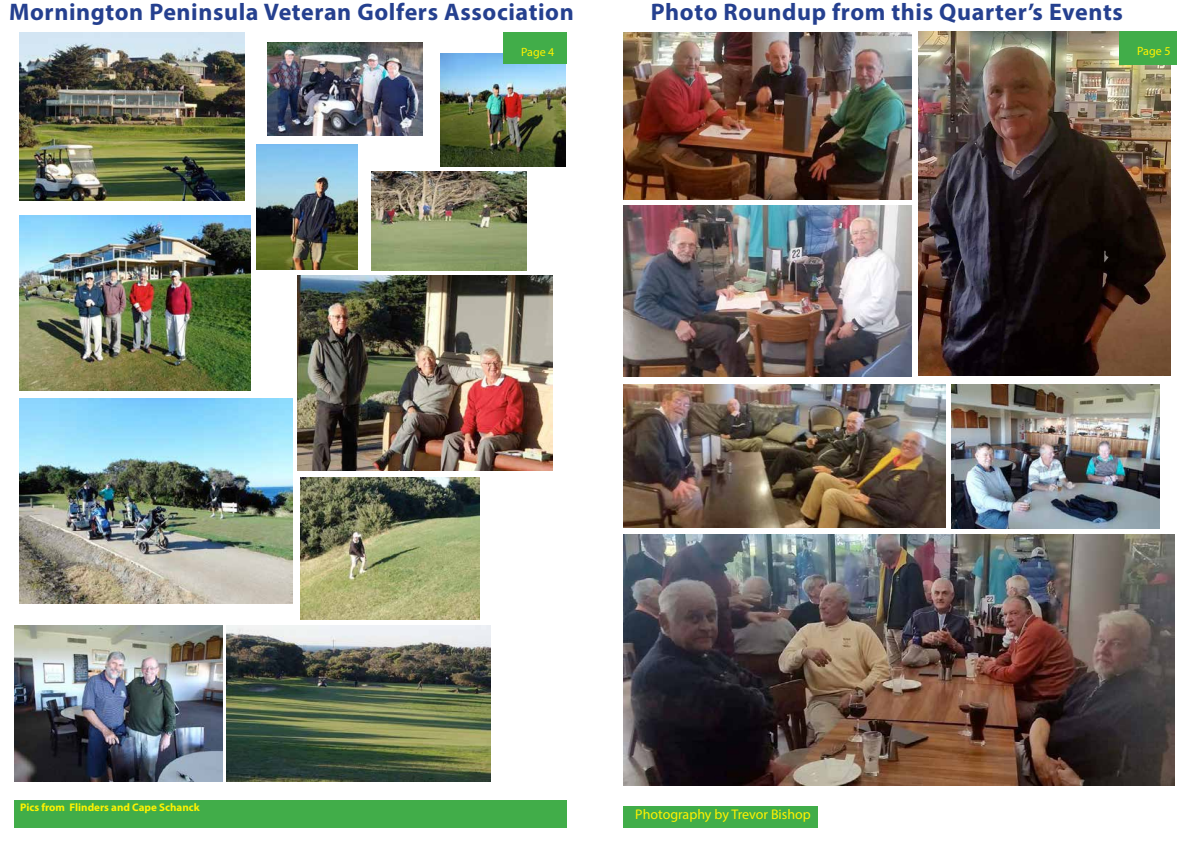
<style>
.page{position:relative;width:1191px;height:842px;background:#fff}
.page>*{position:absolute;margin:0;border:0;box-sizing:border-box;transform-origin:0 0}
.t1{font:700 24px "Myriad Pro";letter-spacing:.025em;color:#25408f}
.t2{font:14px "Myriad Pro";color:#fff200}
.t3{font:12px "Myriad";color:#fff200}
.t4{font:700 11px "Myriad Pro";color:#fff200}
</style>
<div class="page">
<img style="left:257px;top:144px;width:100px;height:126px">
<img style="left:20px;top:32px;width:224px;height:169px">
<img style="left:300px;top:477px;width:180px;height:142px">
<img style="left:441px;top:54px;width:125px;height:113px">
<img style="left:268px;top:42px;width:154px;height:94px">
<img style="left:19px;top:216px;width:231px;height:174px">
<img style="left:19px;top:399px;width:273px;height:204px">
<img style="left:372px;top:171px;width:154px;height:100px">
<img style="left:298px;top:275px;width:254px;height:196px">
<img style="left:14px;top:626px;width:208px;height:155px">
<img style="left:227px;top:626px;width:263px;height:156px">
<img style="left:951px;top:384px;width:208px;height:144px">
<img style="left:624px;top:32px;width:287px;height:168px">
<img style="left:624px;top:205px;width:287px;height:171px">
<img style="left:918px;top:31px;width:252px;height:344px">
<div style="left:1119px;top:31px;width:57px;height:34px;background:#41ad49"></div>
<img style="left:624px;top:384px;width:321px;height:143px">
<img style="left:624px;top:534px;width:550px;height:251px">
<div style="left:503px;top:32px;width:64px;height:32px;background:#41ad49"></div>
<div style="left:624px;top:806px;width:194px;height:22px;background:#41ad49"></div>
<div style="left:14px;top:800px;width:553px;height:28px;background:#41ad49"></div>
<p class="t1" style="left:9px;top:-3px;width:566px">Mornington Peninsula Veteran Golfers Association</p>
<p class="t1" style="left:650px;top:-3px;width:473px">Photo Roundup from this Quarter’s Events</p>
<p class="t3" style="left:521px;top:46px;width:35px">Page 4</p>
<p class="t3" style="left:1137px;top:45px;width:35px">Page 5</p>
<p class="t4" style="left:20px;top:800px;width:181px">Pics from Flinders and Cape Schanck</p>
<p class="t2" style="left:635px;top:806px;width:177px">Photography by Trevor Bishop</p>
</div>
